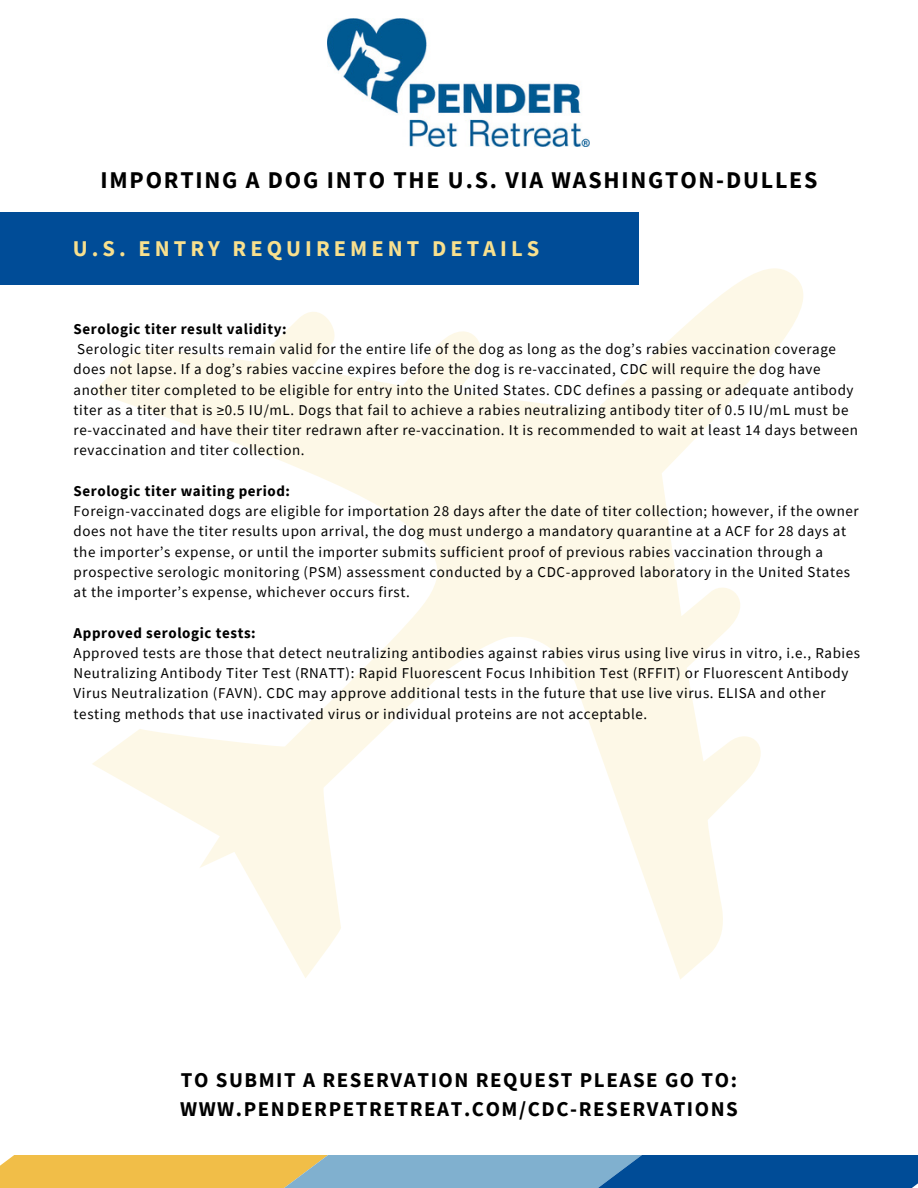
<style>
.page{position:relative;width:918px;height:1188px;background:#fff}
.page>*{position:absolute;margin:0;border:0;box-sizing:border-box;transform-origin:0 0}
.t1{font:700 24px "Source Sans Pro";letter-spacing:.075em;color:#000}
.t2{font:700 22.5px "Source Sans Pro";letter-spacing:.18em;color:#f8e08e}
.t3{font:700 21px/29.2px "Source Sans Pro";letter-spacing:.075em;color:#000}
.t4{font:15px/20.2px "Source Sans Pro";letter-spacing:.04em;color:#000}
.t5{font:700 15px "Source Sans Pro";letter-spacing:.04em;color:#000}
</style>
<div class="page">
<svg style="left:92px;top:268px;width:711px;height:711px"></svg>
<div style="left:0;top:212px;width:639px;height:73px;background:#004c97"></div>
<svg style="left:0;top:1156px;width:918px;height:32px;background:#7c9490"></svg>
<img style="left:328px;top:19px;width:262px;height:127px">
<p class="t1" style="left:101px;top:164px;width:718px">IMPORTING A DOG INTO THE U.S. VIA WASHINGTON-DULLES</p>
<p class="t2" style="left:73px;top:234px;width:468px">U.S. ENTRY REQUIREMENT DETAILS</p>
<h1 class="t5" style="left:74px;top:319px;width:214px">Serologic titer result validity:</h1>
<p class="t4" style="left:74px;top:339px;width:786px">Serologic titer results remain valid for the entire life of the dog as long as the dog’s rabies vaccination coverage does not lapse. If a dog’s rabies vaccine expires before the dog is re-vaccinated, CDC will require the dog have another titer completed to be eligible for entry into the United States. CDC defines a passing or adequate antibody titer as a titer that is ≥0.5 IU/mL. Dogs that fail to achieve a rabies neutralizing antibody titer of 0.5 IU/mL must be re-vaccinated and have their titer redrawn after re-vaccination. It is recommended to wait at least 14 days between revaccination and titer collection.</p>
<h1 class="t5" style="left:74px;top:481px;width:218px">Serologic titer waiting period:</h1>
<p class="t4" style="left:74px;top:501px;width:787px">Foreign-vaccinated dogs are eligible for importation 28 days after the date of titer collection; however, if the owner does not have the titer results upon arrival, the dog must undergo a mandatory quarantine at a ACF for 28 days at the importer’s expense, or until the importer submits sufficient proof of previous rabies vaccination through a prospective serologic monitoring (PSM) assessment conducted by a CDC-approved laboratory in the United States at the importer’s expense, whichever occurs first.</p>
<p class="t5" style="left:74px;top:623px;width:184px">Approved serologic tests:</p>
<p class="t4" style="left:74px;top:643px;width:788px">Approved tests are those that detect neutralizing antibodies against rabies virus using live virus in vitro, i.e., Rabies Neutralizing Antibody Titer Test (RNATT): Rapid Fluorescent Focus Inhibition Test (RFFIT) or Fluorescent Antibody Virus Neutralization (FAVN). CDC may approve additional tests in the future that use live virus. ELISA and other testing methods that use inactivated virus or individual proteins are not acceptable.</p>
<p class="t3" style="left:180px;top:1065px;width:559px">TO SUBMIT A RESERVATION REQUEST PLEASE GO TO:<br>WWW.PENDERPETRETREAT.COM/CDC-RESERVATIONS</p>
</div>
